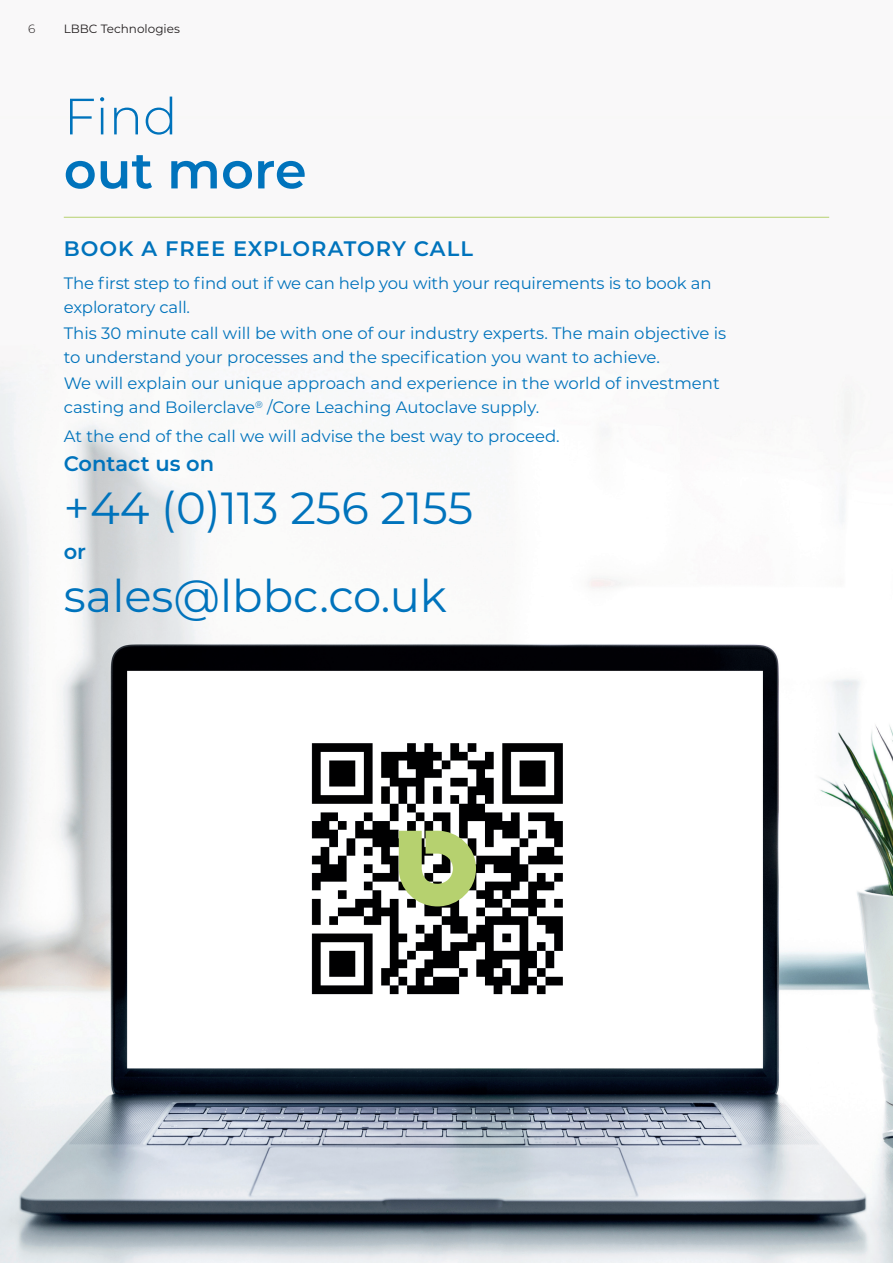
<style>
.page{position:relative;width:893px;height:1263px;background:#fff}
.page>*{position:absolute;margin:0;border:0;box-sizing:border-box;transform-origin:0 0}
.t1{font:600 51px "Montserrat";color:#0073bc}
.t2{font:300 51px "Montserrat";color:#0073bc}
.t3{font:45px "Montserrat";color:#0073bc}
.t4{font:600 21px "Montserrat";letter-spacing:.04em;color:#0073bc}
.t5{font:600 21px "Montserrat";color:#0073bc}
.t6{font:16.5px/24px "Montserrat";color:#0073bc}
.t7{font:12px "Montserrat";color:#231f20}
.t8{font:300 12px "Montserrat";color:#231f20}
</style>
<div class="page">
<img style="left:0;top:216px;width:893px;height:1047px">
<hr style="left:64px;top:217px;width:765px;height:1px;background:#b6d16f">
<img style="left:302px;top:733px;width:270px;height:270px">
<svg style="left:399px;top:831px;width:77px;height:75px"></svg>
<p class="t8" style="left:28px;top:20px;width:9px">6</p>
<p class="t7" style="left:64px;top:20px;width:118px">LBBC Technologies</p>
<h1 class="t2" style="left:64px;top:82px;width:115px">Find</h1>
<h1 class="t1" style="left:64px;top:134px;width:244px">out more</h1>
<p class="t4" style="left:64px;top:234px;width:411px">BOOK A FREE EXPLORATORY CALL</p>
<p class="t6" style="left:64px;top:270px;width:649px">The first step to find out if we can help you with your requirements is to book an exploratory call.</p>
<p class="t6" style="left:64px;top:321px;width:664px">This 30 minute call will be with one of our industry experts. The main objective is to understand your processes and the specification you want to achieve.</p>
<p class="t6" style="left:64px;top:371px;width:657px">We will explain our unique approach and experience in the world of investment casting and Boilerclave<sup>®</sup> /Core Leaching Autoclave supply.</p>
<p class="t6" style="left:64px;top:424px;width:497px">At the end of the call we will advise the best way to proceed.</p>
<p class="t5" style="left:64px;top:449px;width:152px">Contact us on</p>
<h2 class="t3" style="left:64px;top:477px;width:411px">+44 (0)113 256 2155</h2>
<p class="t4" style="left:64px;top:537px;width:24px">or</p>
<h2 class="t3" style="left:64px;top:565px;width:385px">sales@lbbc.co.uk</h2>
</div>
